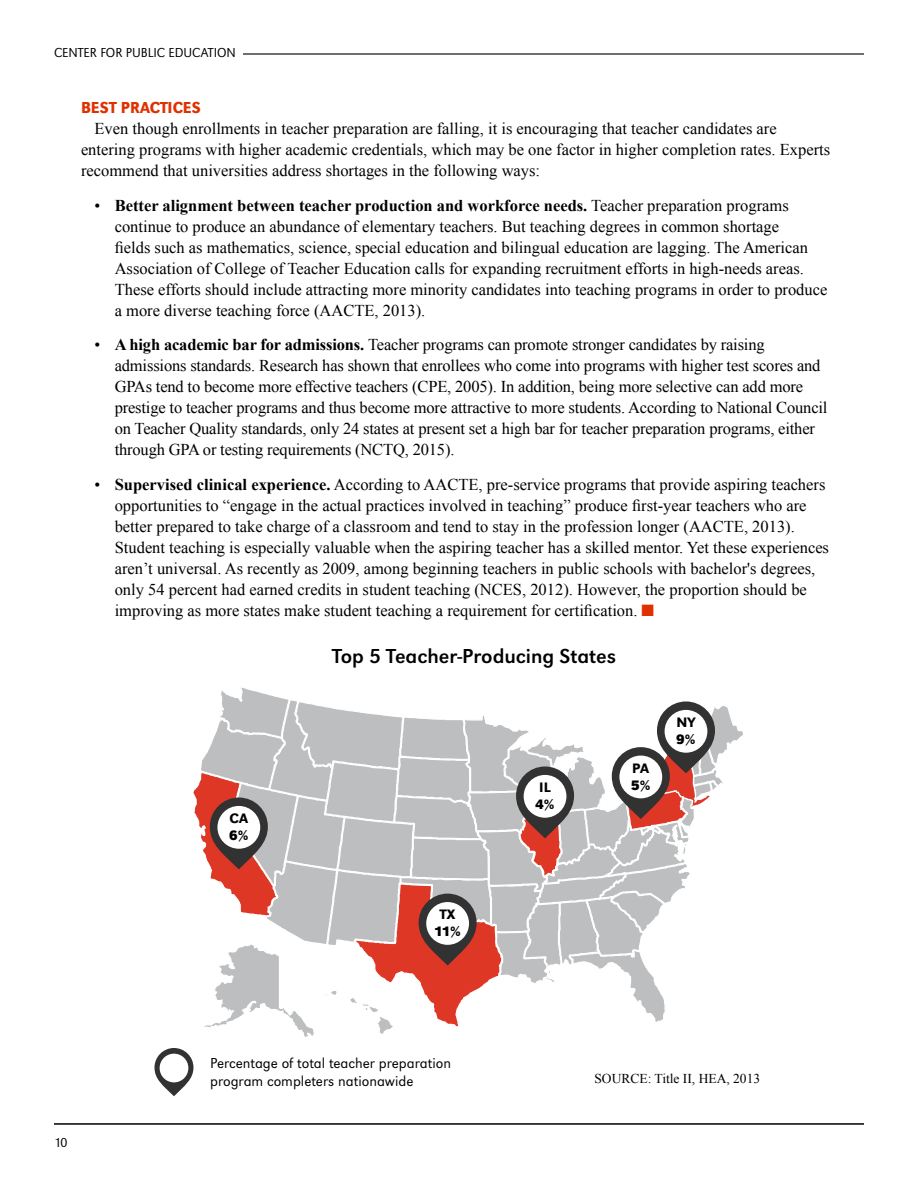
<style>
.page{position:relative;width:918px;height:1188px;background:#fff}
.page>*{position:absolute;margin:0;border:0;box-sizing:border-box;transform-origin:0 0}
.t1{font:21px "URW Grotesk T";color:#000}
.t2{font:16.5px/21px "Times New Roman";color:#000}
.t3{font:16.5px "URW Grotesk T Medi Narr";color:#e03000}
.t4{font:15px/18px "URW Grotesk T Ligh";color:#000}
.t5{font:700 14.25px "URW Grotesk T";color:#000}
.t6{font:500 14.25px "URW Grotesk T";color:#000}
.t7{font:13.5px "URW Grotesk T Ligh Narr";color:#000}
.t8{font:13.5px "Times New Roman";color:#000}
.s1{font-weight:700}
.s2{color:#e03000}
</style>
<div class="page">
<hr style="left:243px;top:53px;width:621px;height:2px;background:#000">
<hr style="left:54px;top:1123px;width:810px;height:2px;background:#000">
<svg style="left:154px;top:1048px;width:39px;height:48px"></svg>
<div style="left:160px;top:1054px;width:28px;height:28px;background:#fff;border-radius:50%"></div>
<svg style="left:193px;top:687px;width:550px;height:350px"></svg>
<svg style="left:419px;top:894px;width:58px;height:72px;background:#63342f"></svg>
<div style="left:426px;top:902px;width:43px;height:43px;background:#fff;border-radius:50%"></div>
<svg style="left:210px;top:798px;width:58px;height:71px;background:#5e403e"></svg>
<div style="left:217px;top:806px;width:43px;height:43px;background:#fff;border-radius:50%"></div>
<svg style="left:516px;top:766px;width:58px;height:72px;background:#5f4e4c"></svg>
<div style="left:524px;top:775px;width:42px;height:43px;background:#fff;border-radius:50%"></div>
<svg style="left:657px;top:701px;width:58px;height:72px;background:#605352"></svg>
<div style="left:665px;top:710px;width:42px;height:43px;background:#fff;border-radius:50%"></div>
<svg style="left:612px;top:747px;width:58px;height:72px;background:#644946"></svg>
<div style="left:619px;top:756px;width:43px;height:42px;background:#fff;border-radius:50%"></div>
<p class="t7" style="left:54px;top:45px;width:184px">CENTER FOR PUBLIC EDUCATION</p>
<p class="t3" style="left:81px;top:98px;width:121px">BEST PRACTICES</p>
<p class="t2" style="left:81px;top:118px;width:751px;text-indent:13px">Even though enrollments in teacher preparation are falling, it is encouraging that teacher candidates are entering programs with higher academic credentials, which may be one factor in higher completion rates. Experts recommend that universities address shortages in the following ways:</p>
<p class="t2" style="left:115px;top:194px;width:714px;text-indent:-20px">• <span class="s1">Better alignment between teacher production and workforce needs.</span> Teacher preparation programs continue to produce an abundance of elementary teachers. But teaching degrees in common shortage<br>fields such as mathematics, science, special education and bilingual education are lagging. The American Association of College of Teacher Education calls for expanding recruitment efforts in high-needs areas.<br>These efforts should include attracting more minority candidates into teaching programs in order to produce a more diverse teaching force (AACTE, 2013).</p>
<p class="t2" style="left:115px;top:334px;width:714px;text-indent:-20px">• <span class="s1">A high academic bar for admissions.</span> Teacher programs can promote stronger candidates by raising admissions standards. Research has shown that enrollees who come into programs with higher test scores and GPAs tend to become more effective teachers (CPE, 2005). In addition, being more selective can add more prestige to teacher programs and thus become more attractive to more students. According to National Council on Teacher Quality standards, only 24 states at present set a high bar for teacher preparation programs, either through GPA or testing requirements (NCTQ, 2015).</p>
<p class="t2" style="left:115px;top:473px;width:716px;text-indent:-20px">• <span class="s1">Supervised clinical experience.</span> According to AACTE, pre-service programs that provide aspiring teachers opportunities to “engage in the actual practices involved in teaching” produce first-year teachers who are better prepared to take charge of a classroom and tend to stay in the profession longer (AACTE, 2013).<br>Student teaching is especially valuable when the aspiring teacher has a skilled mentor. Yet these experiences aren’t universal. As recently as 2009, among beginning teachers in public schools with bachelor's degrees, only 54 percent had earned credits in student teaching (NCES, 2012). However, the proportion should be improving as more states make student teaching a requirement for certification. <span class="s2">■</span></p>
<p class="t6" style="left:229px;top:810px;width:20px">CA</p>
<p class="t5" style="left:229px;top:827px;width:21px">6%</p>
<p class="t1" style="left:332px;top:644px;width:286px">Top 5 Teacher-Producing States</p>
<p class="t6" style="left:539px;top:779px;width:13px">IL</p>
<p class="t5" style="left:535px;top:796px;width:21px">4%</p>
<p class="t6" style="left:632px;top:760px;width:18px">PA</p>
<p class="t5" style="left:631px;top:777px;width:21px">5%</p>
<p class="t6" style="left:676px;top:714px;width:21px">NY</p>
<p class="t5" style="left:676px;top:731px;width:21px">9%</p>
<p class="t6" style="left:440px;top:906px;width:17px">TX</p>
<p class="t5" style="left:434px;top:923px;width:28px">11%</p>
<p class="t7" style="left:54px;top:1135px;width:15px">10</p>
<p class="t4" style="left:210px;top:1054px;width:243px">Percentage of total teacher preparation program completers nationawide</p>
<p class="t8" style="left:594px;top:1069px;width:167px">SOURCE: Title II, HEA, 2013</p>
</div>
